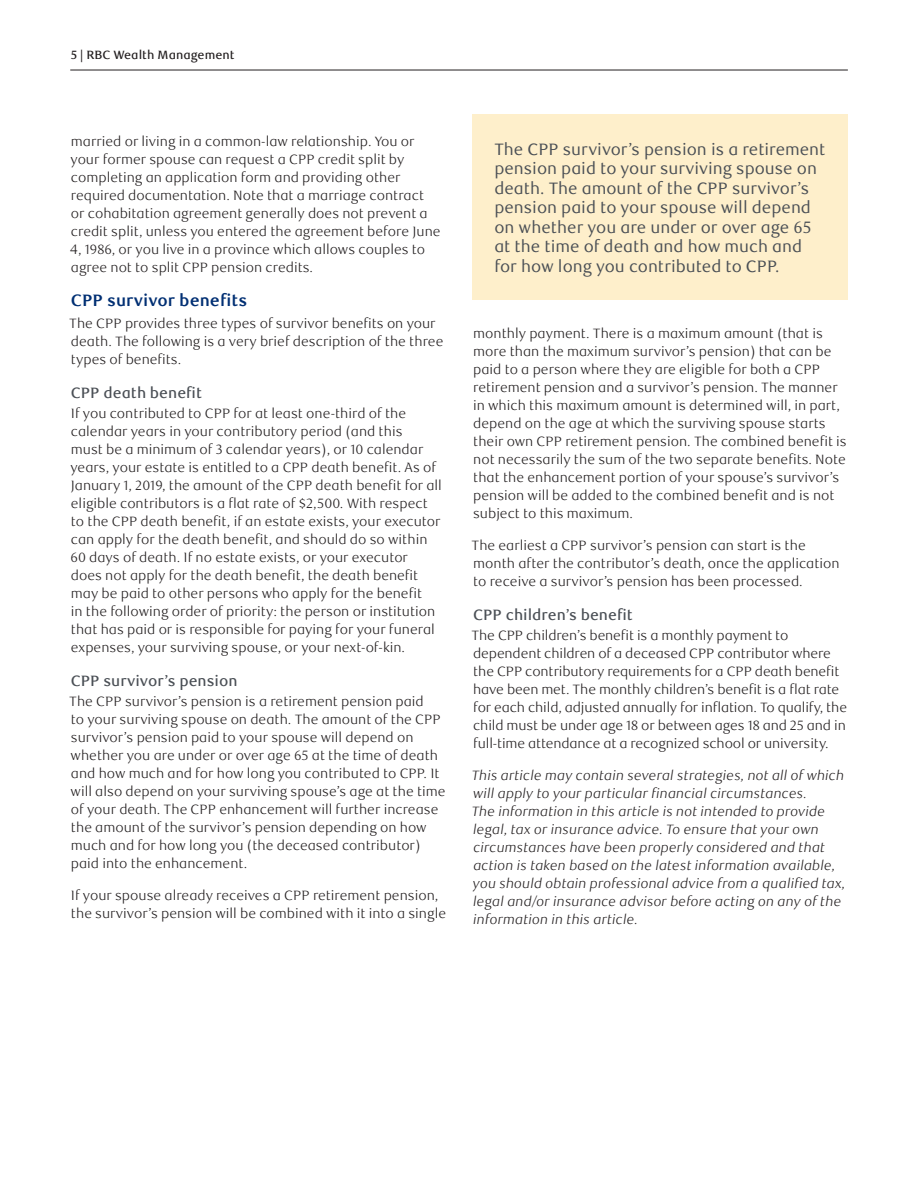
<style>
.page{position:relative;width:918px;height:1188px;background:#fff}
.page>*{position:absolute;margin:0;border:0;box-sizing:border-box;transform-origin:0 0}
.t1{font:16.5px/19.5px "RBC Text";color:#4a4f55}
._4-Text_Headline{font:700 16.5px "RBC Text";color:#002f73}
._6-Subhead_L1{font:500 15px "RBC Text";color:#4a4f55}
._5-Body_Copy{font:300 13.5px/18px "RBC Text";color:#231f20}
._5-Body_Copy-2{font:italic 300 13.5px/18px "RBC Text";color:#231f20}
.t2{font:500 12px "RBC Text";color:#231f20}
</style>
<div class="page">
<hr style="left:70px;top:70px;width:778px;height:1px;background:#231f20">
<div style="left:473px;top:114px;width:375px;height:186px;background:#feefcb"></div>
<p class="t2" style="left:71px;top:47px;width:165px">5 | RBC Wealth Management</p>
<p class="_5-Body_Copy" style="left:70px;top:132px;width:372px">married or living in a common-law relationship. You or your former spouse can request a CPP credit split by completing an application form and providing other required documentation. Note that a marriage contract<br>or cohabitation agreement generally does not prevent a credit split, unless you entered the agreement before June 4, 1986, or you live in a province which allows couples to agree not to split CPP pension credits.</p>
<h2 class="_4-Text_Headline" style="left:71px;top:290px;width:178px">CPP survivor benefits</h2>
<p class="_5-Body_Copy" style="left:69px;top:315px;width:376px">The CPP provides three types of survivor benefits on your death. The following is a very brief description of the three types of benefits.</p>
<h3 class="_6-Subhead_L1" style="left:71px;top:384px;width:133px">CPP death benefit</h3>
<p class="_5-Body_Copy" style="left:71px;top:404px;width:373px">If you contributed to CPP for at least one-third of the calendar years in your contributory period (and this<br>must be a minimum of 3 calendar years), or 10 calendar years, your estate is entitled to a CPP death benefit. As of January 1, 2019, the amount of the CPP death benefit for all eligible contributors is a flat rate of $2,500. With respect to the CPP death benefit, if an estate exists, your executor can apply for the death benefit, and should do so within 60 days of death. If no estate exists, or your executor does not apply for the death benefit, the death benefit may be paid to other persons who apply for the benefit<br>in the following order of priority: the person or institution that has paid or is responsible for paying for your funeral expenses, your surviving spouse, or your next-of-kin.</p>
<h3 class="_6-Subhead_L1" style="left:71px;top:672px;width:168px">CPP survivor’s pension</h3>
<p class="_5-Body_Copy" style="left:69px;top:692px;width:378px">The CPP survivor’s pension is a retirement pension paid<br>to your surviving spouse on death. The amount of the CPP survivor’s pension paid to your spouse will depend on whether you are under or over age 65 at the time of death and how much and for how long you contributed to CPP. It will also depend on your surviving spouse’s age at the time of your death. The CPP enhancement will further increase the amount of the survivor’s pension depending on how much and for how long you (the deceased contributor) paid into the enhancement.</p>
<p class="_5-Body_Copy" style="left:71px;top:887px;width:377px">If your spouse already receives a CPP retirement pension, the survivor’s pension will be combined with it into a single</p>
<p class="t1" style="left:494px;top:140px;width:332px">The CPP survivor’s pension is a retirement pension paid to your surviving spouse on death. The amount of the CPP survivor’s pension paid to your spouse will depend on whether you are under or over age 65 at the time of death and how much and for how long you contributed to CPP.</p>
<p class="_5-Body_Copy" style="left:473px;top:324px;width:375px">monthly payment. There is a maximum amount (that is more than the maximum survivor’s pension) that can be paid to a person where they are eligible for both a CPP retirement pension and a survivor’s pension. The manner in which this maximum amount is determined will, in part, depend on the age at which the surviving spouse starts their own CPP retirement pension. The combined benefit is not necessarily the sum of the two separate benefits. Note that the enhancement portion of your spouse’s survivor’s pension will be added to the combined benefit and is not subject to this maximum.</p>
<p class="_5-Body_Copy" style="left:472px;top:537px;width:370px">The earliest a CPP survivor’s pension can start is the month after the contributor’s death, once the application to receive a survivor’s pension has been processed.</p>
<h3 class="_6-Subhead_L1" style="left:473px;top:606px;width:161px">CPP children’s benefit</h3>
<p class="_5-Body_Copy" style="left:472px;top:627px;width:377px">The CPP children’s benefit is a monthly payment to dependent children of a deceased CPP contributor where the CPP contributory requirements for a CPP death benefit have been met. The monthly children’s benefit is a flat rate for each child, adjusted annually for inflation. To qualify, the child must be under age 18 or between ages 18 and 25 and in full-time attendance at a recognized school or university.</p>
<p class="_5-Body_Copy-2" style="left:472px;top:767px;width:375px">This article may contain several strategies, not all of which will apply to your particular financial circumstances.<br>The information in this article is not intended to provide legal, tax or insurance advice. To ensure that your own circumstances have been properly considered and that action is taken based on the latest information available, you should obtain professional advice from a qualified tax, legal and/or insurance advisor before acting on any of the information in this article.</p>
</div>
